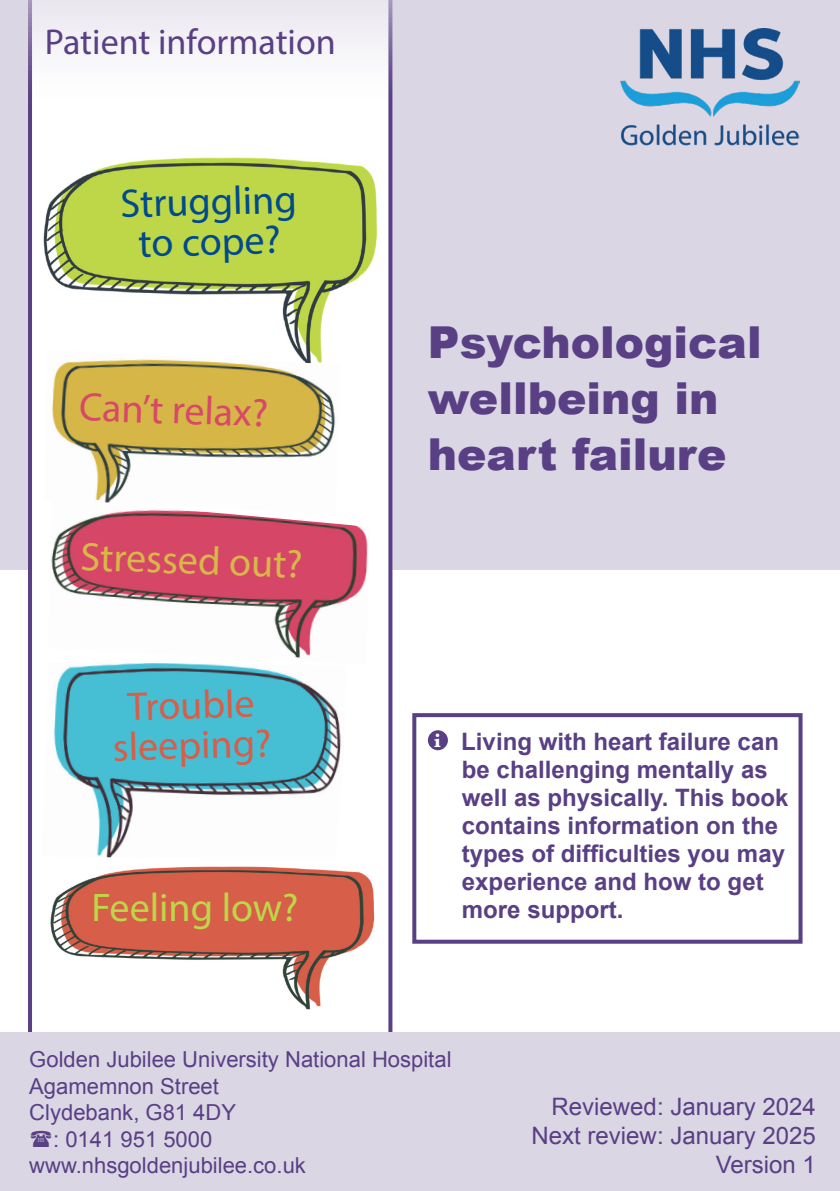
<style>
.page{position:relative;width:840px;height:1191px;background:#fff}
.page>*{position:absolute;margin:0;border:0;box-sizing:border-box;transform-origin:0 0}
.t1{font:900 44px/56px "Arial";color:#593f84}
.t2{font:40px/40px "Myriad Pro";color:#004a8d;text-align:center}
.t3{font:40px/40px "Myriad Pro";color:#d75e48;text-align:center}
.t4{font:40px "Myriad Pro";color:#d7b848}
.t5{font:40px "Myriad Pro";color:#bdd748}
.t6{font:40px "Myriad Pro";color:#d74869}
.t7{font:36px "Myriad Pro";color:#593f84}
.t8{font:700 24px/28px "Arial";color:#593f84}
.t9{font:24px/28.8px "Arial";color:#593f84;text-align:right}
.t10{font:22px "Arial";color:#593f84}
.s1{font-family:"Baskerville";font-size:20px;color:#fff}
</style>
<div class="page">
<div style="left:0;top:0;width:839px;height:569px;background:#dbd6e4"></div>
<div style="left:427px;top:730px;width:20px;height:20px;background:#593f84;border-radius:50%"></div>
<svg style="left:28px;top:0;width:364px;height:1032px;fill:#fff"></svg>
<div style="left:0;top:1032px;width:839px;height:159px;background:#dbd6e4"></div>
<div style="left:412px;top:713px;width:390px;height:230px;border:4px solid #593f84"></div>
<img style="left:38px;top:149px;width:347px;height:222px">
<img style="left:45px;top:350px;width:295px;height:164px">
<img style="left:48px;top:498px;width:322px;height:167px">
<img style="left:42px;top:661px;width:305px;height:199px">
<img style="left:44px;top:860px;width:337px;height:151px">
<img style="left:620px;top:28px;width:179px;height:118px">
<h3 class="t7" style="left:45px;top:20px;width:292px">Patient information</h3>
<h2 class="t2" style="left:120px;top:182px;width:178px;rotate:-1deg">Struggling to cope?</h2>
<h2 class="t6" style="left:80px;top:382px;width:190px;rotate:2deg">Can’t relax?</h2>
<h2 class="t4" style="left:82px;top:532px;width:223px;rotate:2deg">Stressed out?</h2>
<h2 class="t3" style="left:112px;top:686px;width:160px;rotate:-1deg">Trouble sleeping?</h2>
<h2 class="t5" style="left:91px;top:883px;width:208px">Feeling low?</h2>
<h1 class="t1" style="left:427px;top:313px;width:335px">Psychological wellbeing in heart failure</h1>
<p class="t8" style="left:461px;top:728px;width:328px;text-indent:-28px"><span class="s1">i</span> Living with heart failure can be challenging mentally as well as physically. This book contains information on the types of difficulties you may experience and how to get more support.</p>
<p class="t10" style="left:29px;top:1045px;width:423px">Golden Jubilee University National Hospital</p>
<p class="t10" style="left:29px;top:1071px;width:191px">Agamemnon Street</p>
<p class="t10" style="left:29px;top:1098px;width:208px">Clydebank, G81 4DY</p>
<p class="t10" style="left:53px;top:1124px;width:161px">: 0141 951 5000</p>
<p class="t10" style="left:29px;top:1150px;width:278px">www.nhsgoldenjubilee.co.uk</p>
<p class="t9" style="left:531px;top:1092px;width:286px">Reviewed: January 2024<br>Next review: January 2025<br>Version 1</p>
</div>
